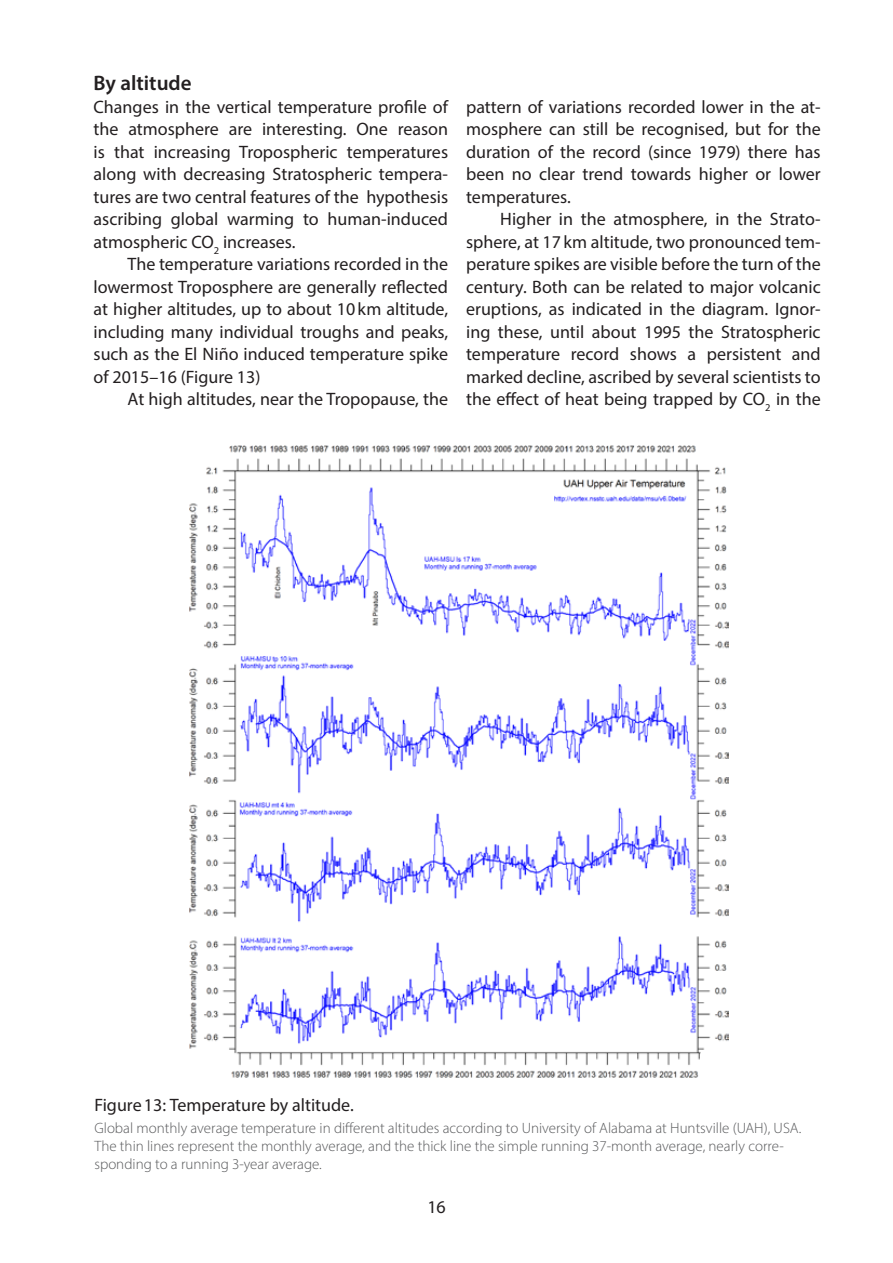
<style>
.page{position:relative;width:893px;height:1263px;background:#fff}
.page>*{position:absolute;margin:0;border:0;box-sizing:border-box;transform-origin:0 0}
.Subsection{font:600 21px "Myriad Pro";color:#231f20}
.Body{font:18px/22.5px "Myriad Pro";color:#231f20;text-align:justify}
.First{font:18px/22.5px "Myriad Pro";color:#231f20;text-align:justify}
.Legend{font:300 15px/18px "Myriad Pro";color:#57585a}
</style>
<div class="page">
<img style="left:189px;top:445px;width:540px;height:633px">
<p class="Subsection" style="left:94px;top:70px;width:100px">By altitude</p>
<p class="First" style="left:94px;top:95px;width:356px">Changes in the vertical temperature profile of the atmosphere are interesting. One reason is that increasing Tropospheric temperatures along with decreasing Stratospheric tempera&shy;tures are two central features of the hypothesis ascribing global warming to human-induced atmospheric CO<sub>2</sub> increases.</p>
<p class="Body" style="left:94px;top:253px;width:356px;text-indent:34px">The temperature variations recorded in the lowermost Troposphere are generally reflected at higher altitudes, up to about 10km altitude, including many individual troughs and peaks, such as the El Niño induced temperature spike of 2015–16 (Figure 13)</p>
<p class="Body" style="left:128px;top:388px;width:322px">At high altitudes, near the Tropopause, the</p>
<p class="Body" style="left:466px;top:95px;width:356px">pattern of variations recorded lower in the at&shy;mosphere can still be recognised, but for the duration of the record (since 1979) there has been no clear trend towards higher or lower temperatures.</p>
<p class="Body" style="left:466px;top:208px;width:356px;text-indent:34px">Higher in the atmosphere, in the Strato&shy;sphere, at 17km altitude, two pronounced tem&shy;perature spikes are visible before the turn of the century. Both can be related to major volcanic eruptions, as indicated in the diagram. Ignor&shy;ing these, until about 1995 the Stratospheric temperature record shows a persistent and marked decline, ascribed by several scientists to the effect of heat being trapped by CO<sub>2</sub> in the</p>
<p class="Body" style="left:94px;top:1093px;width:261px">Figure13: Temperature by altitude.</p>
<p class="Legend" style="left:94px;top:1119px;width:708px">Global monthly average temperature in different altitudes according to University of Alabama at Huntsville (UAH), USA.<br>The thin lines represent the monthly average, and the thick line the simple running 37-month average, nearly corre&shy;sponding to a running 3-year average.</p>
<p class="Body" style="left:427px;top:1195px;width:20px">16</p>
</div>
